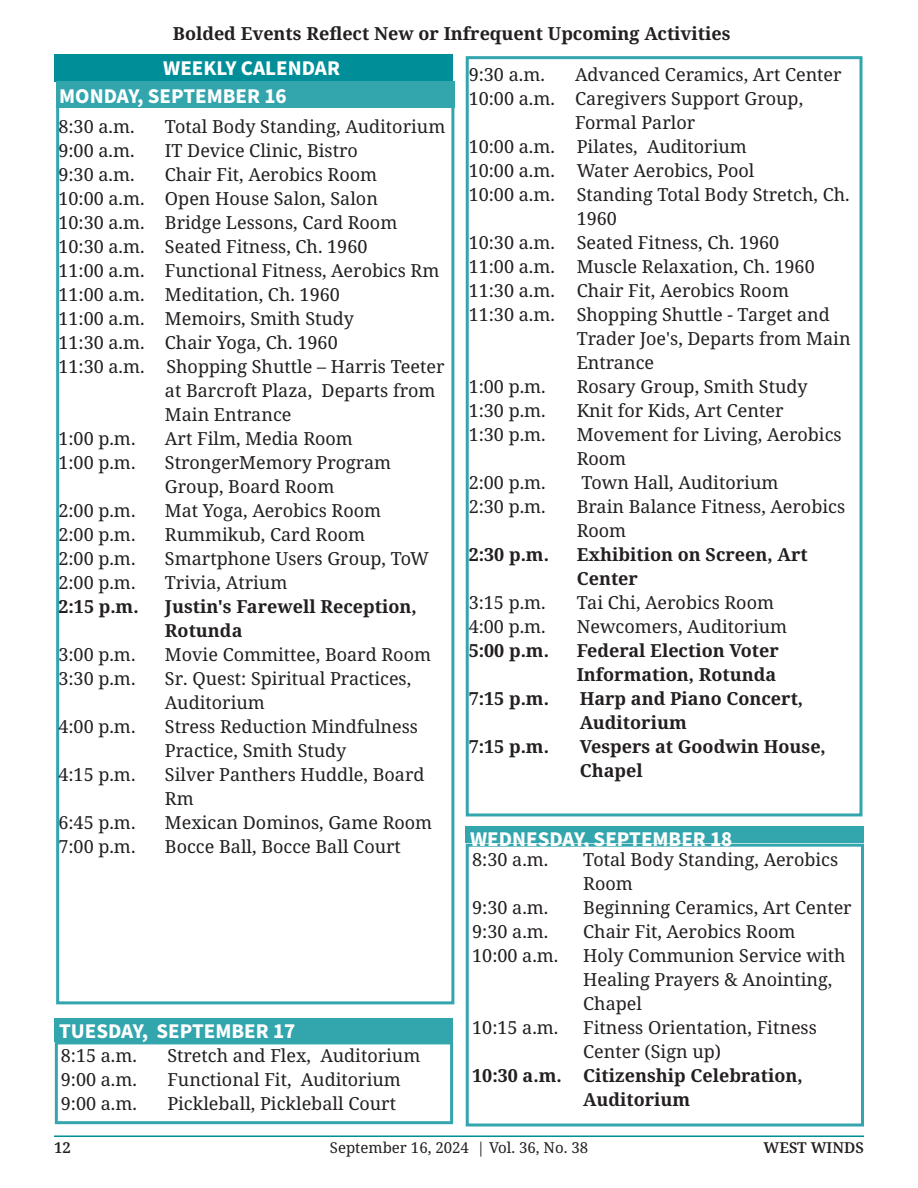
<style>
.page{position:relative;width:918px;height:1188px;background:#fff}
.page>*{position:absolute;margin:0;border:0;box-sizing:border-box;transform-origin:0 0}
.t1{font:700 21px "Source Sans Pro";color:#fff}
.t2{font:18px/24px "Noto Serif";color:#231f20}
.t3{font:700 18px/24px "Noto Serif";color:#231f20}
.t4{font:15px "Noto Serif";color:#231f20}
.t5{font:600 15px "Noto Serif";color:#231f20}
</style>
<div class="page">
<div style="left:466px;top:56px;width:396px;height:760px;border:3px solid #33a5ad"></div>
<div style="left:55px;top:1041px;width:398px;height:83px;border:3px solid #33a5ad"></div>
<div style="left:55px;top:1019px;width:398px;height:23px;background:#33a5ad"></div>
<div style="left:54px;top:54px;width:398px;height:28px;background:#008f99"></div>
<div style="left:466px;top:844px;width:398px;height:282px;border:3px solid #33a5ad"></div>
<div style="left:466px;top:827px;width:398px;height:16px;background:#33a5ad"></div>
<div style="left:56px;top:81px;width:398px;height:27px;background:#33a5ad"></div>
<div style="left:56px;top:82px;width:398px;height:922px;border:3px solid #33a5ad"></div>
<hr style="left:54px;top:1136px;width:810px;height:1px;background:#008f99">
<p class="t3" style="left:173px;top:21px;width:559px">Bolded Events Reflect New or Infrequent Upcoming Activities</p>
<p class="t1" style="left:163px;top:54px;width:178px">WEEKLY CALENDAR</p>
<p class="t1" style="left:59px;top:82px;width:229px">MONDAY, SEPTEMBER 16</p>
<p class="t2" style="left:58px;top:115px;width:78px">8:30 a.m.</p>
<p class="t2" style="left:165px;top:115px;width:282px">Total Body Standing, Auditorium</p>
<p class="t2" style="left:58px;top:139px;width:78px">9:00 a.m.</p>
<p class="t2" style="left:165px;top:139px;width:195px">IT Device Clinic, Bistro</p>
<p class="t2" style="left:58px;top:163px;width:78px">9:30 a.m.</p>
<p class="t2" style="left:165px;top:163px;width:214px">Chair Fit, Aerobics Room</p>
<p class="t2" style="left:58px;top:187px;width:321px">10:00 a.m. Open House Salon, Salon</p>
<p class="t2" style="left:58px;top:211px;width:340px">10:30 a.m. Bridge Lessons, Card Room</p>
<p class="t2" style="left:58px;top:235px;width:311px">10:30 a.m. Seated Fitness, Ch. 1960</p>
<p class="t2" style="left:58px;top:259px;width:382px">11:00 a.m. Functional Fitness, Aerobics Rm</p>
<p class="t2" style="left:58px;top:283px;width:283px">11:00 a.m. Meditation, Ch. 1960</p>
<p class="t2" style="left:58px;top:307px;width:297px">11:00 a.m. Memoirs, Smith Study</p>
<p class="t2" style="left:58px;top:331px;width:281px">11:30 a.m. Chair Yoga, Ch. 1960</p>
<p class="t2" style="left:165px;top:355px;width:281px;text-indent:-106px">11:30 a.m. Shopping Shuttle – Harris Teeter at Barcroft Plaza, Departs from<br>Main Entrance</p>
<p class="t2" style="left:58px;top:427px;width:79px">1:00 p.m.</p>
<p class="t2" style="left:165px;top:427px;width:190px">Art Film, Media Room</p>
<p class="t2" style="left:58px;top:451px;width:79px">1:00 p.m.</p>
<p class="t2" style="left:165px;top:451px;width:228px">StrongerMemory Program<br>Group, Board Room</p>
<p class="t2" style="left:58px;top:499px;width:79px">2:00 p.m.</p>
<p class="t2" style="left:165px;top:499px;width:218px">Mat Yoga, Aerobics Room</p>
<p class="t2" style="left:58px;top:523px;width:79px">2:00 p.m.</p>
<p class="t2" style="left:165px;top:523px;width:202px">Rummikub, Card Room</p>
<p class="t2" style="left:58px;top:547px;width:79px">2:00 p.m.</p>
<p class="t2" style="left:165px;top:547px;width:266px">Smartphone Users Group, ToW</p>
<p class="t2" style="left:58px;top:571px;width:79px">2:00 p.m.</p>
<p class="t2" style="left:165px;top:571px;width:124px">Trivia, Atrium</p>
<p class="t3" style="left:58px;top:595px;width:82px">2:15 p.m.</p>
<p class="t3" style="left:165px;top:595px;width:253px">Justin's Farewell Reception,<br>Rotunda</p>
<p class="t2" style="left:58px;top:643px;width:79px">3:00 p.m.</p>
<p class="t2" style="left:165px;top:643px;width:268px">Movie Committee, Board Room</p>
<p class="t2" style="left:58px;top:667px;width:79px">3:30 p.m.</p>
<p class="t2" style="left:165px;top:667px;width:248px">Sr. Quest: Spiritual Practices,<br>Auditorium</p>
<p class="t2" style="left:58px;top:715px;width:79px">4:00 p.m.</p>
<p class="t2" style="left:165px;top:715px;width:255px">Stress Reduction Mindfulness<br>Practice, Smith Study</p>
<p class="t2" style="left:58px;top:763px;width:79px">4:15 p.m.</p>
<p class="t2" style="left:165px;top:763px;width:261px">Silver Panthers Huddle, Board<br>Rm</p>
<p class="t2" style="left:58px;top:811px;width:79px">6:45 p.m.</p>
<p class="t2" style="left:165px;top:811px;width:269px">Mexican Dominos, Game Room</p>
<p class="t2" style="left:58px;top:835px;width:79px">7:00 p.m.</p>
<p class="t2" style="left:165px;top:835px;width:238px">Bocce Ball, Bocce Ball Court</p>
<p class="t1" style="left:59px;top:1017px;width:238px">TUESDAY, SEPTEMBER 17</p>
<p class="t2" style="left:61px;top:1044px;width:78px">8:15 a.m.</p>
<p class="t2" style="left:167px;top:1044px;width:255px">Stretch and Flex, Auditorium</p>
<p class="t2" style="left:61px;top:1068px;width:78px">9:00 a.m.</p>
<p class="t2" style="left:167px;top:1068px;width:235px">Functional Fit, Auditorium</p>
<p class="t2" style="left:61px;top:1092px;width:78px">9:00 a.m.</p>
<p class="t2" style="left:167px;top:1092px;width:230px">Pickleball, Pickleball Court</p>
<p class="t2" style="left:469px;top:63px;width:78px">9:30 a.m.</p>
<p class="t2" style="left:575px;top:63px;width:268px">Advanced Ceramics, Art Center</p>
<p class="t2" style="left:469px;top:87px;width:336px;text-align:center">10:00 a.m. Caregivers Support Group,<br>Formal Parlor</p>
<p class="t2" style="left:469px;top:135px;width:280px">10:00 a.m. Pilates, Auditorium</p>
<p class="t2" style="left:469px;top:159px;width:287px">10:00 a.m. Water Aerobics, Pool</p>
<p class="t2" style="left:577px;top:183px;width:274px;text-indent:-108px">10:00 a.m. Standing Total Body Stretch, Ch.<br>1960</p>
<p class="t2" style="left:469px;top:231px;width:312px">10:30 a.m. Seated Fitness, Ch. 1960</p>
<p class="t2" style="left:469px;top:255px;width:348px">11:00 a.m. Muscle Relaxation, Ch. 1960</p>
<p class="t2" style="left:469px;top:279px;width:322px">11:30 a.m. Chair Fit, Aerobics Room</p>
<p class="t2" style="left:577px;top:303px;width:275px;text-indent:-108px">11:30 a.m. Shopping Shuttle - Target and<br>Trader Joe's, Departs from Main<br>Entrance</p>
<p class="t2" style="left:469px;top:375px;width:79px">1:00 p.m.</p>
<p class="t2" style="left:577px;top:375px;width:232px">Rosary Group, Smith Study</p>
<p class="t2" style="left:469px;top:399px;width:79px">1:30 p.m.</p>
<p class="t2" style="left:577px;top:399px;width:208px">Knit for Kids, Art Center</p>
<p class="t2" style="left:469px;top:423px;width:79px">1:30 p.m.</p>
<p class="t2" style="left:577px;top:423px;width:267px">Movement for Living, Aerobics<br>Room</p>
<p class="t2" style="left:469px;top:471px;width:79px">2:00 p.m.</p>
<p class="t2" style="left:581px;top:471px;width:199px">Town Hall, Auditorium</p>
<p class="t2" style="left:469px;top:495px;width:79px">2:30 p.m.</p>
<p class="t2" style="left:577px;top:495px;width:270px">Brain Balance Fitness, Aerobics<br>Room</p>
<p class="t3" style="left:469px;top:543px;width:82px">2:30 p.m.</p>
<p class="t3" style="left:577px;top:543px;width:233px">Exhibition on Screen, Art<br>Center</p>
<p class="t2" style="left:469px;top:591px;width:79px">3:15 p.m.</p>
<p class="t2" style="left:577px;top:591px;width:199px">Tai Chi, Aerobics Room</p>
<p class="t2" style="left:469px;top:615px;width:79px">4:00 p.m.</p>
<p class="t2" style="left:577px;top:615px;width:212px">Newcomers, Auditorium</p>
<p class="t3" style="left:469px;top:639px;width:82px">5:00 p.m.</p>
<p class="t3" style="left:577px;top:639px;width:204px">Federal Election Voter<br>Information, Rotunda</p>
<p class="t3" style="left:469px;top:687px;width:82px">7:15 p.m.</p>
<p class="t3" style="left:580px;top:687px;width:225px">Harp and Piano Concert,<br>Auditorium</p>
<p class="t3" style="left:469px;top:735px;width:82px">7:15 p.m.</p>
<p class="t3" style="left:580px;top:735px;width:248px">Vespers at Goodwin House,<br>Chapel</p>
<p class="t1" style="left:470px;top:824px;width:264px">WEDNESDAY, SEPTEMBER 18</p>
<p class="t2" style="left:472px;top:848px;width:78px">8:30 a.m.</p>
<p class="t2" style="left:583px;top:848px;width:257px">Total Body Standing, Aerobics<br>Room</p>
<p class="t2" style="left:472px;top:896px;width:78px">9:30 a.m.</p>
<p class="t2" style="left:583px;top:896px;width:270px">Beginning Ceramics, Art Center</p>
<p class="t2" style="left:472px;top:920px;width:78px">9:30 a.m.</p>
<p class="t2" style="left:583px;top:920px;width:214px">Chair Fit, Aerobics Room</p>
<p class="t2" style="left:472px;top:944px;width:88px">10:00 a.m.</p>
<p class="t2" style="left:583px;top:944px;width:264px">Holy Communion Service with<br>Healing Prayers &amp; Anointing,<br>Chapel</p>
<p class="t2" style="left:472px;top:1016px;width:88px">10:15 a.m.</p>
<p class="t2" style="left:583px;top:1016px;width:235px">Fitness Orientation, Fitness<br>Center (Sign up)</p>
<p class="t3" style="left:472px;top:1064px;width:332px;text-align:center">10:30 a.m. Citizenship Celebration,<br>Auditorium</p>
<p class="t5" style="left:54px;top:1137px;width:18px">12</p>
<p class="t4" style="left:330px;top:1137px;width:260px">September 16, 2024 | Vol. 36, No. 38</p>
<p class="t5" style="left:764px;top:1137px;width:102px">WEST WINDS</p>
</div>
